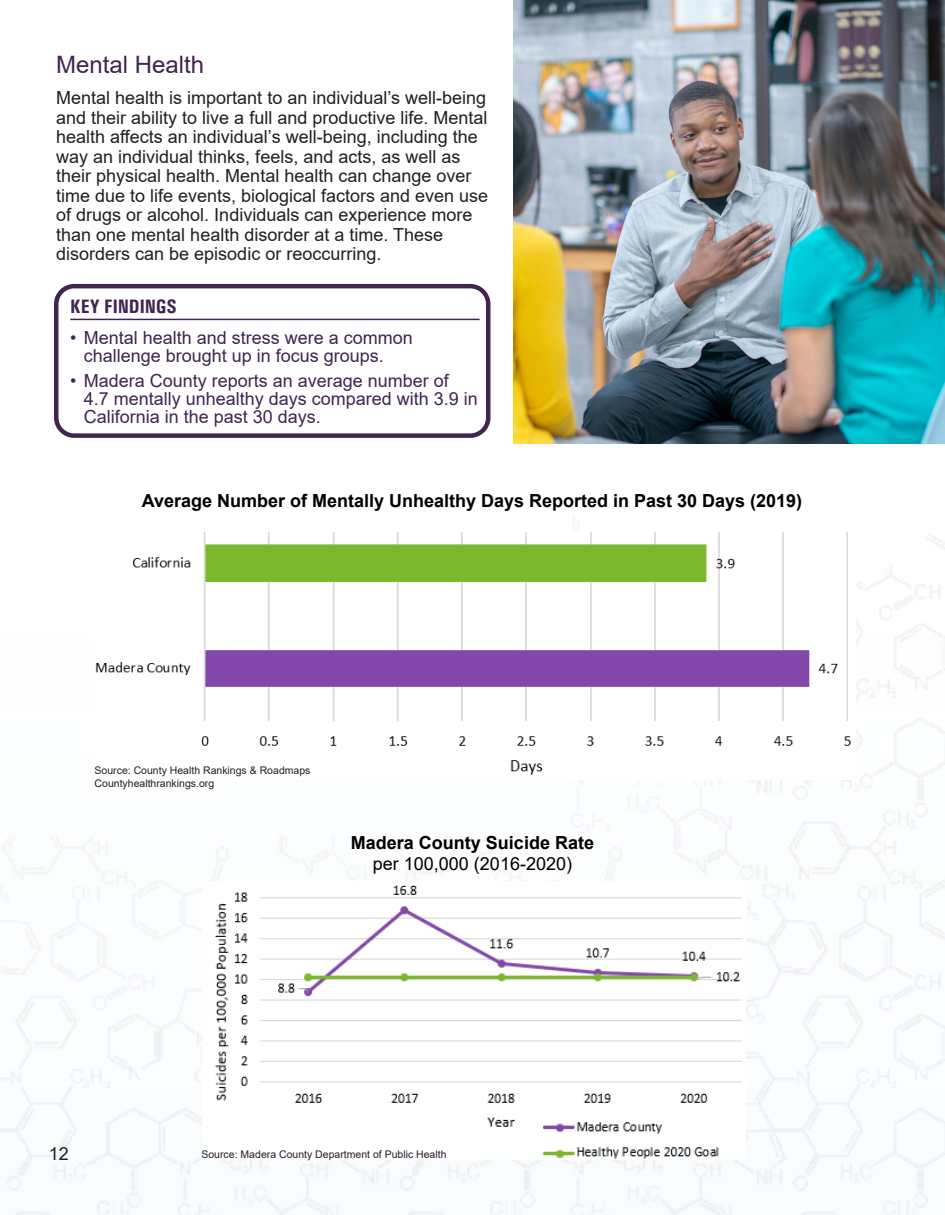
<style>
.page{position:relative;width:945px;height:1215px;background:#fff}
.page>*{position:absolute;margin:0;border:0;box-sizing:border-box;transform-origin:0 0}
.t1{font:24px "Arial";color:#402552}
.t2{font:700 condensed 19.5px "Univers";color:#402552}
.t3{font:18px/19.5px "Arial";color:#231f20}
.t4{font:18px/18px "Arial";color:#402552}
.t5{font:700 18px "Arial";color:#000}
.t6{font:18px "Arial";color:#000}
.t7{font:10.5px "Arial";color:#231f20}
</style>
<div class="page">
<img style="left:0;top:283px;width:945px;height:932px">
<div style="left:54px;top:284px;width:436px;height:154px;border:4px solid #402552;border-radius:18px"></div>
<hr style="left:70px;top:319px;width:410px;height:1px;background:#402552">
<img style="left:513px;top:0;width:432px;height:444px">
<img style="left:95px;top:532px;width:761px;height:248px">
<div style="left:93px;top:759px;width:263px;height:21px;background:#fff"></div>
<img style="left:202px;top:882px;width:544px;height:277px">
<p class="t1" style="left:56px;top:48px;width:150px">Mental Health</p>
<p class="t3" style="left:56px;top:88px;width:433px">Mental health is important to an individual’s well-being and their ability to live a full and productive life. Mental health affects an individual’s well-being, including the way an individual thinks, feels, and acts, as well as their physical health. Mental health can change over time due to life events, biological factors and even use of drugs or alcohol. Individuals can experience more than one mental health disorder at a time. These disorders can be episodic or reoccurring.</p>
<p class="t2" style="left:70px;top:294px;width:108px">KEY FINDINGS</p>
<p class="t4" style="left:84px;top:328px;width:331px;text-indent:-14px">• Mental health and stress were a common challenge brought up in focus groups.</p>
<p class="t4" style="left:84px;top:371px;width:396px;text-indent:-14px">• Madera County reports an average number of<br>4.7 mentally unhealthy days compared with 3.9 in<br>California in the past 30 days.</p>
<p class="t5" style="left:142px;top:488px;width:662px">Average Number of Mentally Unhealthy Days Reported in Past 30 Days (2019)</p>
<p class="t7" style="left:95px;top:763px;width:217px">Source: County Health Rankings &amp; Roadmaps</p>
<p class="t7" style="left:95px;top:776px;width:121px">Countyhealthrankings.org</p>
<p class="t5" style="left:351px;top:830px;width:245px">Madera County Suicide Rate</p>
<p class="t6" style="left:373px;top:852px;width:201px">per 100,000 (2016-2020)</p>
<p class="t3" style="left:49px;top:1144px;width:22px">12</p>
<p class="t7" style="left:201px;top:1147px;width:247px">Source: Madera County Department of Public Health</p>
</div>
